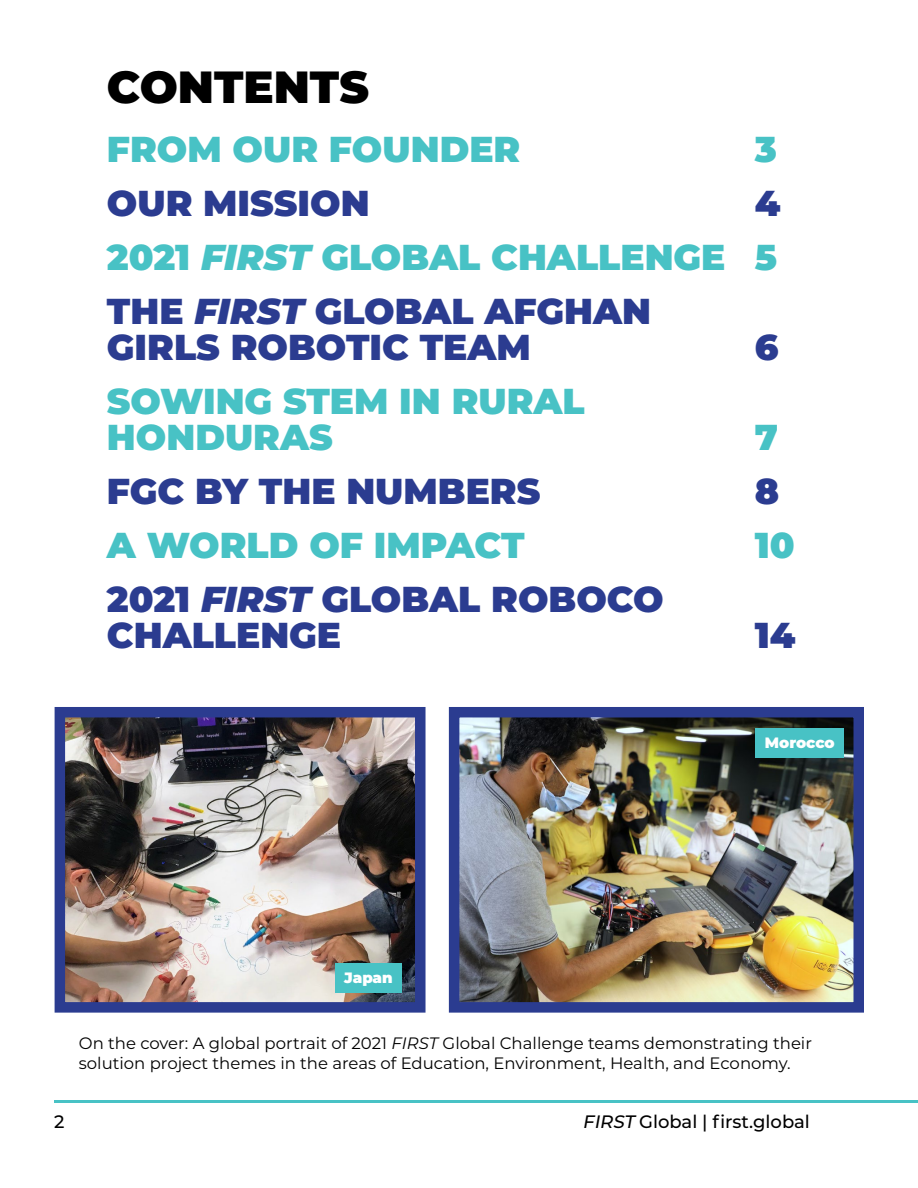
<style>
.page{position:relative;width:918px;height:1188px;background:#fff}
.page>*{position:absolute;margin:0;border:0;box-sizing:border-box;transform-origin:0 0}
.t1{font:900 45px "Montserrat";color:#000}
.t2{font:900 36px/54px "Montserrat";color:#48c2c5;text-align:justify}
.t3{font:900 36px/36px "Montserrat";color:#2b3c90}
.t4{font:500 18px "Montserrat";color:#000}
.t5{font:16.5px/19.8px "Montserrat";color:#000}
.t6{font:900 15px "Montserrat";color:#fff}
.s1{color:#2b3c90}
.s2{font-style:italic}
.s3{font-style:italic;color:#2b3c90}
</style>
<div class="page">
<hr style="left:54px;top:1100px;width:864px;height:3px;background:#48c2c5">
<img style="left:66px;top:718px;width:349px;height:284px">
<div style="left:55px;top:707px;width:371px;height:306px;border:10px solid #2b3c90"></div>
<img style="left:460px;top:718px;width:393px;height:284px">
<div style="left:449px;top:707px;width:415px;height:306px;border:10px solid #2b3c90"></div>
<div style="left:756px;top:728px;width:88px;height:30px;background:#48c2c5"></div>
<div style="left:335px;top:963px;width:67px;height:30px;background:#48c2c5"></div>
<h1 class="t1" style="left:107px;top:53px;width:264px">CONTENTS</h1>
<h2 class="t2" style="left:107px;top:120px;width:415px">FROM OUR FOUNDER</h2>
<h2 class="t2" style="left:755px;top:120px;width:24px">3</h2>
<h2 class="t3" style="left:107px;top:183px;width:264px">OUR MISSION</h2>
<h2 class="t2" style="left:107px;top:174px;width:675px;text-indent:648px"><span class="s1">4<br></span>2021 <span class="s2">FIRST</span> GLOBAL CHALLENGE 5<br><span class="s1">THE</span> <span class="s3">FIRST</span> <span class="s1">GLOBAL AFGHAN</span></h2>
<h2 class="t3" style="left:107px;top:327px;width:425px">GIRLS ROBOTIC TEAM</h2>
<h2 class="t3" style="left:755px;top:327px;width:25px">6</h2>
<h2 class="t2" style="left:107px;top:381px;width:479px;line-height:36px">SOWING STEM IN RURAL<br>HONDURAS</h2>
<h2 class="t2" style="left:755px;top:408px;width:25px">7</h2>
<h2 class="t3" style="left:107px;top:471px;width:435px">FGC BY THE NUMBERS</h2>
<h2 class="t3" style="left:755px;top:471px;width:26px">8</h2>
<h2 class="t2" style="left:107px;top:516px;width:419px">A WORLD OF IMPACT</h2>
<h2 class="t2" style="left:755px;top:516px;width:41px">10</h2>
<h2 class="t3" style="left:107px;top:579px;width:558px">2021 <span class="s2">FIRST</span> GLOBAL ROBOCO<br>CHALLENGE</h2>
<h2 class="t3" style="left:755px;top:615px;width:42px">14</h2>
<p class="t6" style="left:344px;top:966px;width:50px">Japan</p>
<p class="t6" style="left:765px;top:731px;width:71px">Morocco</p>
<p class="t5" style="left:79px;top:1033px;width:735px">On the cover: A global portrait of 2021 <span class="s2">FIRST</span> Global Challenge teams demonstrating their solution project themes in the areas of Education, Environment, Health, and Economy.</p>
<p class="t4" style="left:54px;top:1109px;width:12px">2</p>
<p class="t4" style="left:583px;top:1109px;width:229px"><span class="s2">FIRST</span> Global | first.global</p>
</div>
